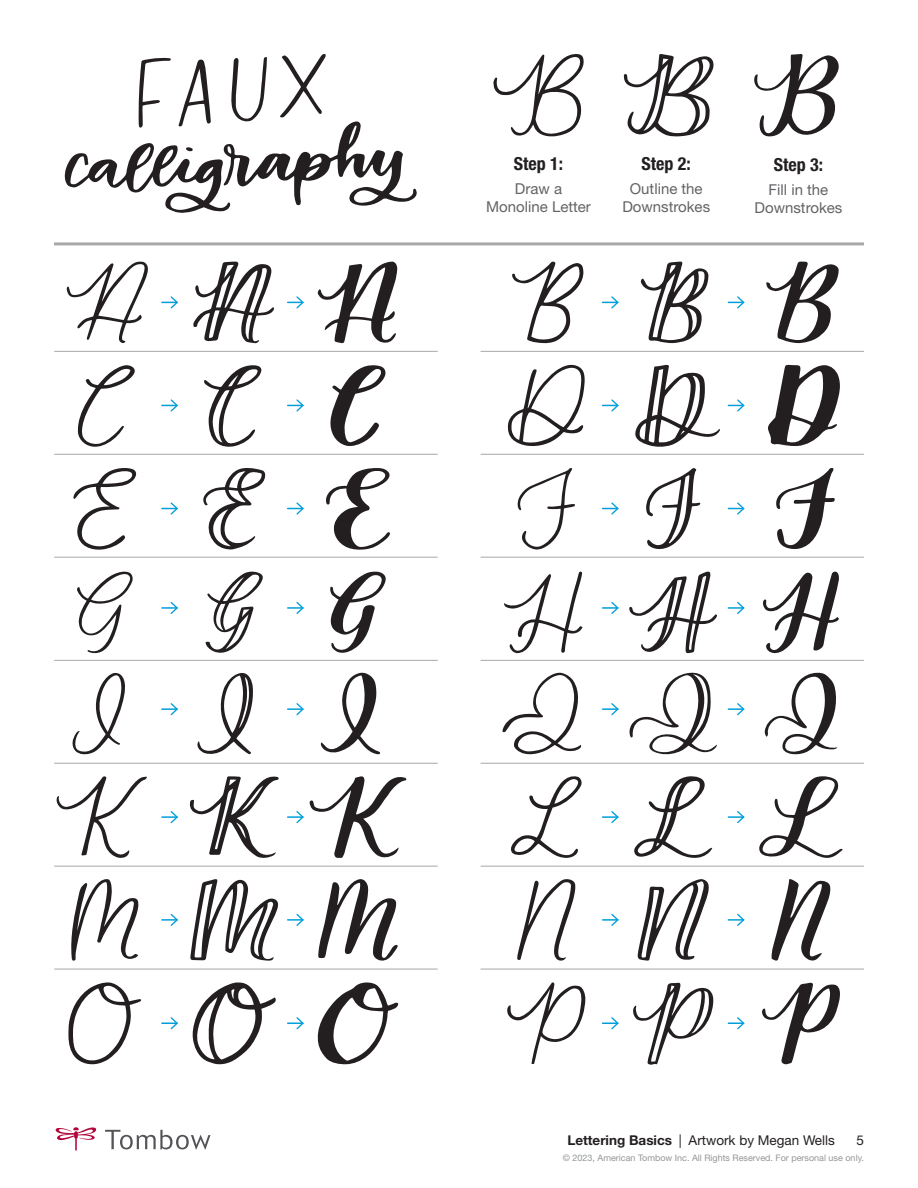
<style>
.page{position:relative;width:918px;height:1188px;background:#fff}
.page>*{position:absolute;margin:0;border:0;box-sizing:border-box;transform-origin:0 0}
.t1{font:700 condensed 18px "Helvetica Neue LT Std";color:#231f20}
.t2{font:15px/18px "Helvetica Neue LT Std";color:#636366;text-align:center}
.t3{font:13.5px "Helvetica Neue LT Std";color:#231f20}
.t4{font:9px "Helvetica Neue LT Std";color:#939598}
.s1{font-weight:700}
</style>
<div class="page">
<svg style="left:105px;top:1130px;width:105px;height:19px"></svg>
<svg style="left:56px;top:1127px;width:40px;height:24px"></svg>
<svg style="left:162px;top:296px;width:16px;height:13px"></svg>
<svg style="left:288px;top:296px;width:16px;height:13px"></svg>
<svg style="left:603px;top:296px;width:16px;height:13px"></svg>
<svg style="left:728px;top:296px;width:17px;height:13px"></svg>
<svg style="left:162px;top:703px;width:16px;height:13px"></svg>
<svg style="left:288px;top:703px;width:16px;height:13px"></svg>
<svg style="left:603px;top:703px;width:16px;height:13px"></svg>
<svg style="left:728px;top:703px;width:17px;height:13px"></svg>
<svg style="left:162px;top:502px;width:16px;height:13px"></svg>
<svg style="left:288px;top:502px;width:16px;height:13px"></svg>
<svg style="left:603px;top:502px;width:16px;height:13px"></svg>
<svg style="left:728px;top:502px;width:17px;height:13px"></svg>
<svg style="left:162px;top:913px;width:16px;height:13px"></svg>
<svg style="left:288px;top:913px;width:16px;height:13px"></svg>
<svg style="left:603px;top:913px;width:16px;height:13px"></svg>
<svg style="left:728px;top:913px;width:17px;height:13px"></svg>
<svg style="left:162px;top:399px;width:16px;height:13px"></svg>
<svg style="left:288px;top:399px;width:16px;height:13px"></svg>
<svg style="left:603px;top:399px;width:16px;height:13px"></svg>
<svg style="left:728px;top:399px;width:17px;height:13px"></svg>
<svg style="left:162px;top:811px;width:16px;height:13px"></svg>
<svg style="left:603px;top:811px;width:16px;height:13px"></svg>
<svg style="left:728px;top:811px;width:17px;height:13px"></svg>
<svg style="left:162px;top:602px;width:16px;height:12px"></svg>
<svg style="left:288px;top:602px;width:16px;height:12px"></svg>
<svg style="left:603px;top:602px;width:16px;height:12px"></svg>
<svg style="left:728px;top:602px;width:17px;height:12px"></svg>
<svg style="left:162px;top:1017px;width:16px;height:13px"></svg>
<svg style="left:288px;top:1017px;width:16px;height:13px"></svg>
<svg style="left:603px;top:1017px;width:16px;height:13px"></svg>
<svg style="left:728px;top:1017px;width:17px;height:13px"></svg>
<hr style="left:54px;top:242px;width:810px;height:3px;background:#a8a8ab">
<svg style="left:64px;top:54px;width:353px;height:159px"></svg>
<svg style="left:754px;top:54px;width:85px;height:83px"></svg>
<svg style="left:624px;top:54px;width:90px;height:83px"></svg>
<svg style="left:493px;top:54px;width:91px;height:83px"></svg>
<hr style="left:54px;top:351px;width:384px;height:1px;background:#a8a8ab">
<hr style="left:54px;top:660px;width:384px;height:1px;background:#a8a8ab">
<hr style="left:481px;top:351px;width:383px;height:1px;background:#a8a8ab">
<hr style="left:481px;top:660px;width:383px;height:1px;background:#a8a8ab">
<hr style="left:54px;top:557px;width:384px;height:1px;background:#a8a8ab">
<hr style="left:54px;top:866px;width:384px;height:1px;background:#a8a8ab">
<hr style="left:481px;top:557px;width:383px;height:1px;background:#a8a8ab">
<hr style="left:481px;top:866px;width:383px;height:1px;background:#a8a8ab">
<hr style="left:54px;top:454px;width:384px;height:1px;background:#a8a8ab">
<hr style="left:54px;top:763px;width:384px;height:1px;background:#a8a8ab">
<hr style="left:481px;top:454px;width:383px;height:1px;background:#a8a8ab">
<hr style="left:481px;top:763px;width:383px;height:1px;background:#a8a8ab">
<hr style="left:54px;top:969px;width:384px;height:1px;background:#a8a8ab">
<hr style="left:481px;top:969px;width:383px;height:1px;background:#a8a8ab">
<svg style="left:317px;top:261px;width:80px;height:82px"></svg>
<svg style="left:193px;top:262px;width:81px;height:81px"></svg>
<svg style="left:67px;top:261px;width:81px;height:82px"></svg>
<svg style="left:766px;top:262px;width:73px;height:81px"></svg>
<svg style="left:641px;top:262px;width:68px;height:81px"></svg>
<svg style="left:512px;top:261px;width:72px;height:82px"></svg>
<svg style="left:330px;top:365px;width:56px;height:81px"></svg>
<svg style="left:204px;top:365px;width:58px;height:82px"></svg>
<svg style="left:77px;top:365px;width:58px;height:82px"></svg>
<svg style="left:768px;top:365px;width:72px;height:81px"></svg>
<svg style="left:508px;top:364px;width:77px;height:82px"></svg>
<svg style="left:635px;top:364px;width:85px;height:83px"></svg>
<svg style="left:326px;top:468px;width:64px;height:82px"></svg>
<svg style="left:203px;top:468px;width:62px;height:82px"></svg>
<svg style="left:73px;top:468px;width:63px;height:82px"></svg>
<svg style="left:776px;top:468px;width:59px;height:81px"></svg>
<svg style="left:646px;top:468px;width:54px;height:81px"></svg>
<svg style="left:517px;top:468px;width:58px;height:82px"></svg>
<svg style="left:330px;top:571px;width:56px;height:82px"></svg>
<svg style="left:205px;top:571px;width:58px;height:82px"></svg>
<svg style="left:77px;top:571px;width:56px;height:83px"></svg>
<svg style="left:763px;top:571px;width:76px;height:83px"></svg>
<svg style="left:629px;top:571px;width:88px;height:82px"></svg>
<svg style="left:504px;top:572px;width:79px;height:81px"></svg>
<svg style="left:321px;top:672px;width:59px;height:83px"></svg>
<svg style="left:197px;top:673px;width:56px;height:82px"></svg>
<svg style="left:72px;top:672px;width:53px;height:83px"></svg>
<svg style="left:765px;top:672px;width:72px;height:83px"></svg>
<svg style="left:629px;top:672px;width:88px;height:83px"></svg>
<svg style="left:502px;top:673px;width:79px;height:82px"></svg>
<svg style="left:189px;top:776px;width:90px;height:82px"></svg>
<svg style="left:288px;top:776px;width:118px;height:82px"></svg>
<svg style="left:56px;top:776px;width:91px;height:82px"></svg>
<svg style="left:759px;top:776px;width:84px;height:82px"></svg>
<svg style="left:511px;top:776px;width:71px;height:82px"></svg>
<svg style="left:634px;top:776px;width:79px;height:82px"></svg>
<svg style="left:190px;top:879px;width:89px;height:82px"></svg>
<svg style="left:318px;top:879px;width:80px;height:82px"></svg>
<svg style="left:71px;top:879px;width:68px;height:82px"></svg>
<svg style="left:638px;top:879px;width:71px;height:82px"></svg>
<svg style="left:771px;top:879px;width:60px;height:82px"></svg>
<svg style="left:517px;top:879px;width:59px;height:82px"></svg>
<svg style="left:317px;top:982px;width:82px;height:82px"></svg>
<svg style="left:193px;top:982px;width:83px;height:83px"></svg>
<svg style="left:68px;top:982px;width:74px;height:83px"></svg>
<svg style="left:762px;top:983px;width:78px;height:81px"></svg>
<svg style="left:633px;top:982px;width:80px;height:83px"></svg>
<svg style="left:507px;top:982px;width:78px;height:82px"></svg>
<h1 class="t1" style="left:514px;top:152px;width:51px">Step 1:</h1>
<h2 class="t2" style="left:486px;top:180px;width:106px">Draw a<br>Monoline Letter</h2>
<h1 class="t1" style="left:642px;top:152px;width:51px">Step 2:</h1>
<h2 class="t2" style="left:622px;top:180px;width:89px">Outline the<br>Downstrokes</h2>
<h1 class="t1" style="left:774px;top:153px;width:51px">Step 3:</h1>
<h2 class="t2" style="left:755px;top:181px;width:89px">Fill in the<br>Downstrokes</h2>
<h3 class="t3" style="left:567px;top:1132px;width:269px"><span class="s1">Lettering Basics</span> | Artwork by Megan Wells</h3>
<h3 class="t3" style="left:856px;top:1132px;width:9px">5</h3>
<p class="t4" style="left:563px;top:1152px;width:303px">© 2023, American Tombow Inc. All Rights Reserved. For personal use only.</p>
</div>
